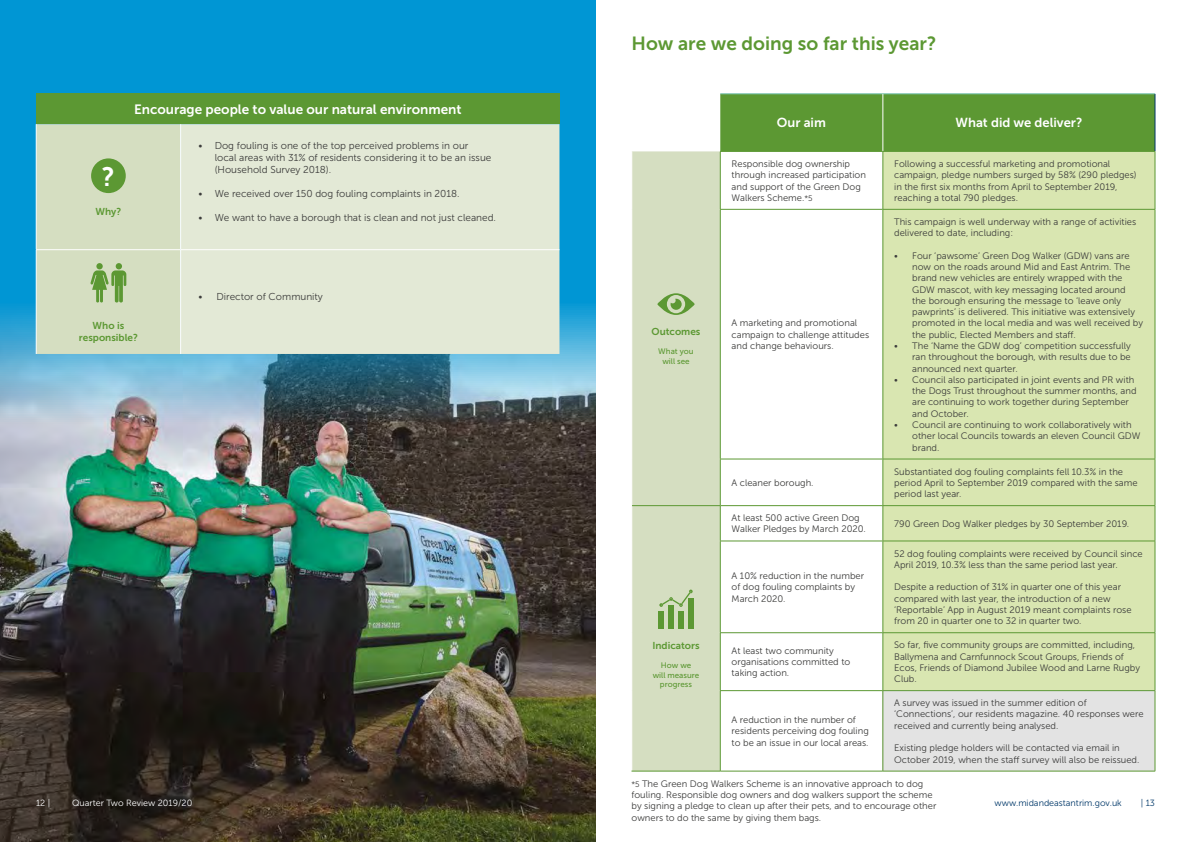
<style>
.page{position:relative;width:1191px;height:842px;background:#fff}
.page>*{position:absolute;margin:0;border:0;box-sizing:border-box;transform-origin:0 0}
.t1{font:26.5px "Museo Sans 700";color:#fff}
.t2{font:19px "Museo Sans 700";color:#5c9833}
.t3{font:13.5px "Museo Sans 700";color:#fff}
.t4{font:13px "Museo Sans 700";color:#fff}
.t5{font:10px/12px "Museo Sans 300";color:#3c3c3b}
.t6{font:10px/12px "Museo Sans 700";color:#5c9833;text-align:center}
.t7{font:9.4px/11.3px "Museo Sans 300";color:#3c3c3b}
.t8{font:9px "Museo Sans 300";color:#003869}
.t9{font:9px "Museo Sans 300";color:#fff}
.t10{font:8px/9.6px "Museo Sans 500";color:#5c9833;text-align:center}
.s1{font-size:8px}
</style>
<div class="page">
<div style="left:0;top:0;width:595px;height:842px;background:#0096d4"></div>
<img style="left:0;top:303px;width:595px;height:539px">
<div style="left:36px;top:94px;width:523px;height:30px;background:#5c9833"></div>
<div style="left:181px;top:124px;width:378px;height:230px;background:#e3e9d6"></div>
<hr style="left:181px;top:249px;width:378px;height:1px;background:#fff">
<svg style="left:36px;top:124px;width:145px;height:230px;background:#cfdaba"></svg>
<div style="left:720px;top:95px;width:434px;height:56px;background:#5c9833"></div>
<div style="left:632px;top:151px;width:88px;height:620px;background:#d5dec1"></div>
<svg style="left:721px;top:208px;width:161px;height:563px"></svg>
<div style="left:883px;top:152px;width:271px;height:538px;background:#d9e6b1"></div>
<div style="left:883px;top:691px;width:272px;height:80px;background:#e3e3e3"></div>
<hr style="left:720px;top:94px;width:163px;height:1px;background:#7ac6b6">
<hr style="left:883px;top:94px;width:272px;height:1px;background:#7ac6b6">
<hr style="left:882px;top:94px;width:1px;height:57px;background:#fff">
<hr style="left:1154px;top:94px;width:1px;height:57px;background:#003869">
<hr style="left:632px;top:505px;width:88px;height:1px;background:#5c9833">
<hr style="left:631px;top:771px;width:89px;height:1px;background:#5c9833">
<hr style="left:883px;top:151px;width:272px;height:1px;background:#5c9833">
<hr style="left:1154px;top:152px;width:1px;height:57px;background:#5c9833">
<hr style="left:883px;top:209px;width:272px;height:1px;background:#5c9833">
<hr style="left:1154px;top:210px;width:1px;height:249px;background:#5c9833">
<hr style="left:883px;top:459px;width:272px;height:1px;background:#5c9833">
<hr style="left:1154px;top:459px;width:1px;height:46px;background:#5c9833">
<hr style="left:883px;top:505px;width:272px;height:1px;background:#5c9833">
<hr style="left:1154px;top:506px;width:1px;height:35px;background:#5c9833">
<hr style="left:883px;top:541px;width:272px;height:1px;background:#5c9833">
<hr style="left:1154px;top:541px;width:1px;height:91px;background:#5c9833">
<hr style="left:883px;top:632px;width:272px;height:1px;background:#5c9833">
<hr style="left:1154px;top:633px;width:1px;height:57px;background:#5c9833">
<hr style="left:883px;top:690px;width:272px;height:1px;background:#5c9833">
<hr style="left:1154px;top:691px;width:1px;height:80px;background:#5c9833">
<hr style="left:883px;top:771px;width:272px;height:1px;background:#5c9833">
<hr style="left:720px;top:151px;width:163px;height:1px;background:#5c9833">
<hr style="left:720px;top:152px;width:1px;height:57px;background:#5c9833">
<hr style="left:882px;top:152px;width:1px;height:57px;background:#5c9833">
<hr style="left:720px;top:209px;width:163px;height:1px;background:#5c9833">
<hr style="left:720px;top:210px;width:1px;height:249px;background:#5c9833">
<hr style="left:882px;top:210px;width:1px;height:249px;background:#5c9833">
<hr style="left:720px;top:459px;width:163px;height:1px;background:#5c9833">
<hr style="left:720px;top:459px;width:1px;height:46px;background:#5c9833">
<hr style="left:882px;top:459px;width:1px;height:46px;background:#5c9833">
<hr style="left:720px;top:505px;width:163px;height:1px;background:#5c9833">
<hr style="left:720px;top:506px;width:1px;height:35px;background:#5c9833">
<hr style="left:882px;top:506px;width:1px;height:35px;background:#5c9833">
<hr style="left:720px;top:541px;width:163px;height:1px;background:#5c9833">
<hr style="left:720px;top:541px;width:1px;height:91px;background:#5c9833">
<hr style="left:882px;top:541px;width:1px;height:91px;background:#5c9833">
<hr style="left:720px;top:632px;width:163px;height:1px;background:#5c9833">
<hr style="left:720px;top:633px;width:1px;height:57px;background:#5c9833">
<hr style="left:882px;top:633px;width:1px;height:57px;background:#5c9833">
<hr style="left:720px;top:690px;width:163px;height:1px;background:#5c9833">
<hr style="left:720px;top:691px;width:1px;height:80px;background:#5c9833">
<hr style="left:882px;top:691px;width:1px;height:80px;background:#5c9833">
<hr style="left:720px;top:771px;width:163px;height:1px;background:#5c9833">
<svg style="left:657px;top:293px;width:38px;height:22px"></svg>
<div style="left:658px;top:611px;width:6px;height:18px;background:#5c9833"></div>
<div style="left:668px;top:605px;width:6px;height:24px;background:#5c9833"></div>
<div style="left:678px;top:611px;width:6px;height:18px;background:#5c9833"></div>
<div style="left:688px;top:598px;width:5px;height:31px;background:#5c9833"></div>
<svg style="left:659px;top:590px;width:33px;height:17px"></svg>
<h1 class="t1" style="left:102px;top:162px;width:14px">?</h1>
<p class="t6" style="left:95px;top:206px;width:27px">Why?</p>
<h3 class="t3" style="left:134px;top:102px;width:329px">Encourage people to value our natural environment</h3>
<p class="t5" style="left:215px;top:139px;width:278px;text-indent:-16px">• Dog fouling is one of the top perceived problems in our local areas with 31% of residents considering it to be an issue (Household Survey 2018).</p>
<p class="t5" style="left:198px;top:187px;width:262px">• We received over 150 dog fouling complaints in 2018.</p>
<p class="t5" style="left:198px;top:211px;width:299px">• We want to have a borough that is clean and not just cleaned.</p>
<p class="t5" style="left:198px;top:290px;width:126px">• Director of Community</p>
<p class="t6" style="left:79px;top:319px;width:61px">Who is responsible?</p>
<h2 class="t2" style="left:631px;top:33px;width:306px">How are we doing so far this year?</h2>
<h3 class="t4" style="left:777px;top:116px;width:51px">Our aim</h3>
<h3 class="t4" style="left:955px;top:116px;width:128px">What did we deliver?</h3>
<p class="t6" style="left:651px;top:325px;width:50px">Outcomes</p>
<p class="t10" style="left:658px;top:347px;width:37px">What you will see</p>
<p class="t6" style="left:652px;top:639px;width:49px">Indicators</p>
<p class="t10" style="left:652px;top:660px;width:48px">How we<br>will measure progress</p>
<p class="t7" style="left:731px;top:158px;width:136px">Responsible dog ownership through increased participation and support of the Green Dog<br>Walkers Scheme.<span class="s1">*5</span></p>
<p class="t7" style="left:894px;top:158px;width:244px">Following a successful marketing and promotional campaign, pledge numbers surged by 58% (290 pledges) in the first six months from April to September 2019, reaching a total 790 pledges.</p>
<p class="t7" style="left:731px;top:318px;width:139px">A marketing and promotional campaign to challenge attitudes and change behaviours.</p>
<p class="t7" style="left:894px;top:216px;width:243px">This campaign is well underway with a range of activities delivered to date, including:</p>
<p class="t7" style="left:912px;top:250px;width:232px;text-indent:-18px">• Four ‘pawsome’ Green Dog Walker (GDW) vans are now on the roads around Mid and East Antrim. The brand new vehicles are entirely wrapped with the GDW mascot, with key messaging located around<br>the borough ensuring the message to ‘leave only pawprints’ is delivered. This initiative was extensively promoted in the local media and was well received by the public, Elected Members and staff.</p>
<p class="t7" style="left:912px;top:340px;width:220px;text-align:justify;text-indent:-18px">• The ‘Name the GDW dog’ competition successfully ran throughout the borough, with results due to be announced next quarter.</p>
<p class="t7" style="left:912px;top:374px;width:226px;text-indent:-18px">• Council also participated in joint events and PR with the Dogs Trust throughout the summer months, and are continuing to work together during September and October.</p>
<p class="t7" style="left:912px;top:419px;width:230px;text-indent:-18px">• Council are continuing to work collaboratively with other local Councils towards an eleven Council GDW brand.</p>
<p class="t7" style="left:731px;top:477px;width:83px">A cleaner borough.</p>
<p class="t7" style="left:894px;top:466px;width:245px">Substantiated dog fouling complaints fell 10.3% in the period April to September 2019 compared with the same period last year.</p>
<p class="t7" style="left:731px;top:512px;width:136px">At least 500 active Green Dog<br>Walker Pledges by March 2020.</p>
<p class="t7" style="left:894px;top:518px;width:236px">790 Green Dog Walker pledges by 30 September 2019.</p>
<p class="t7" style="left:731px;top:570px;width:134px">A 10% reduction in the number of dog fouling complaints by<br>March 2020.</p>
<p class="t7" style="left:894px;top:548px;width:250px">52 dog fouling complaints were received by Council since<br>April 2019, 10.3% less than the same period last year.</p>
<p class="t7" style="left:894px;top:581px;width:239px">Despite a reduction of 31% in quarter one of this year compared with last year, the introduction of a new ‘Reportable’ App in August 2019 meant complaints rose from 20 in quarter one to 32 in quarter two.</p>
<p class="t7" style="left:731px;top:645px;width:120px">At least two community organisations committed to taking action.</p>
<p class="t7" style="left:894px;top:639px;width:247px">So far, five community groups are committed, including, Ballymena and Carnfunnock Scout Groups, Friends of Ecos, Friends of Diamond Jubilee Wood and Larne Rugby Club.</p>
<p class="t7" style="left:731px;top:714px;width:139px">A reduction in the number of residents perceiving dog fouling to be an issue in our local areas.</p>
<p class="t7" style="left:894px;top:697px;width:251px">A survey was issued in the summer edition of ‘Connections’, our residents magazine. 40 responses were received and currently being analysed.</p>
<p class="t7" style="left:894px;top:742px;width:247px">Existing pledge holders will be contacted via email in<br>October 2019, when the staff survey will also be reissued.</p>
<p class="t7" style="left:631px;top:778px;width:306px"><span class="s1">*5</span> The Green Dog Walkers Scheme is an innovative approach to dog fouling. Responsible dog owners and dog walkers support the scheme by signing a pledge to clean up after their pets, and to encourage other owners to do the same by giving them bags.</p>
<p class="t9" style="left:36px;top:798px;width:16px">12 |</p>
<p class="t9" style="left:72px;top:798px;width:122px">Quarter Two Review 2019/20</p>
<p class="t8" style="left:994px;top:798px;width:129px">www.midandeastantrim.gov.uk</p>
<p class="t8" style="left:1140px;top:798px;width:16px">| 13</p>
</div>
